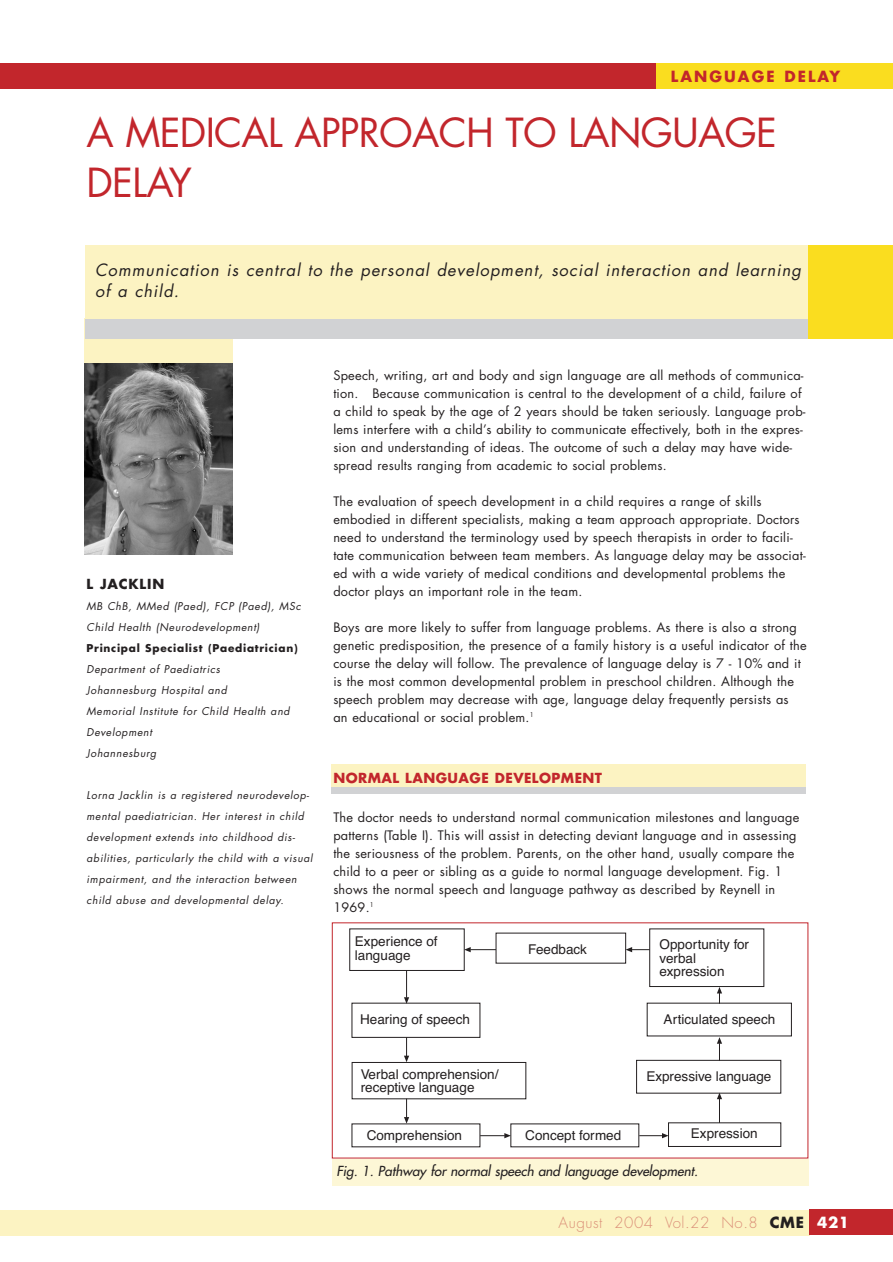
<style>
.page{position:relative;width:893px;height:1262px;background:#fff}
.page>*{position:absolute;margin:0;border:0;box-sizing:border-box;transform-origin:0 0}
.t1{font:39px/49.5px "Futura";letter-spacing:-.02em;color:#c2262c}
.t2{font:italic 16.5px/21px "Futura";letter-spacing:.06em;color:#231f20}
.t3{font:300 15px "Futura";letter-spacing:.035em;color:#db9079}
.t4{font:700 15px "Futura";letter-spacing:.135em;color:#c2262c}
.t5{font:13.5px/13.5px "Helvetica";color:#231f20}
.t6{font:italic 13.5px "Futura";color:#231f20}
.t7{font:700 13.5px "Futura";letter-spacing:.035em;color:#c2262c}
.t8{font:700 13.5px "Futura";letter-spacing:.06em;color:#231f20}
.t9{font:12.75px/18px "Futura";letter-spacing:.02em;color:#231f20}
.t10{font:italic 10.5px/21px "Futura";letter-spacing:.06em;color:#231f20}
.t11{font:700 10.5px "Futura";letter-spacing:.07em;color:#231f20}
.s1{font-weight:700;color:#231f20}
.s2{font-weight:700;color:#fff}
</style>
<div class="page">
<div style="left:331px;top:764px;width:474px;height:23px;background:#fcf3c2"></div>
<div style="left:331px;top:787px;width:474px;height:6px;background:#d1d2d4"></div>
<div style="left:84px;top:318px;width:149px;height:45px;background:#fcf3c2"></div>
<div style="left:85px;top:245px;width:723px;height:94px;background:#d1d2d4"></div>
<div style="left:85px;top:245px;width:723px;height:73px;background:#fcf3c2"></div>
<div style="left:808px;top:245px;width:84px;height:94px;background:#fadd1f"></div>
<img style="left:84px;top:363px;width:149px;height:191px">
<div style="left:0;top:63px;width:808px;height:26px;background:#c2262c"></div>
<div style="left:657px;top:63px;width:235px;height:26px;background:#fadd1f"></div>
<div style="left:636px;top:1060px;width:145px;height:33px;border:1px solid #231f20"></div>
<div style="left:352px;top:1062px;width:174px;height:37px;border:1px solid #231f20"></div>
<svg style="left:404px;top:1037px;width:5px;height:25px"></svg>
<svg style="left:404px;top:1098px;width:5px;height:25px"></svg>
<svg style="left:480px;top:1133px;width:31px;height:5px"></svg>
<svg style="left:639px;top:1133px;width:29px;height:5px"></svg>
<svg style="left:716px;top:1092px;width:6px;height:30px"></svg>
<svg style="left:716px;top:1037px;width:6px;height:23px"></svg>
<svg style="left:349px;top:928px;width:415px;height:75px"></svg>
<div style="left:332px;top:1158px;width:476px;height:27px;background:#fdf7d6"></div>
<div style="left:0;top:1209px;width:809px;height:26px;background:#fcf3c2"></div>
<div style="left:809px;top:1209px;width:83px;height:26px;background:#c2262c"></div>
<p class="t4" style="left:671px;top:70px;width:171px">LANGUAGE DELAY</p>
<h1 class="t1" style="left:87px;top:111px;width:691px">A MEDICAL APPROACH TO LANGUAGE<br>DELAY</h1>
<p class="t2" style="left:95px;top:261px;width:707px">Communication is central to the personal development, social interaction and learning of a child.</p>
<p class="t8" style="left:87px;top:577px;width:79px">L JACKLIN</p>
<p class="t10" style="left:87px;top:596px;width:216px">MB ChB, MMed (Paed), FCP (Paed), MSc<br>Child Health (Neurodevelopment)</p>
<p class="t11" style="left:87px;top:643px;width:212px">Principal Specialist (Paediatrician)</p>
<p class="t10" style="left:87px;top:659px;width:204px">Department of Paediatrics<br>Johannesburg Hospital and<br>Memorial Institute for Child Health and<br>Development<br>Johannesburg</p>
<p class="t10" style="left:87px;top:785px;width:227px">Lorna Jacklin is a registered neurodevelop&shy;mental paediatrician. Her interest in child development extends into childhood dis&shy;abilities, particularly the child with a visual impairment, and the interaction between child abuse and developmental delay.</p>
<p class="t9" style="left:333px;top:367px;width:473px">Speech, writing, art and body and sign language are all methods of communica&shy;tion. Because communication is central to the development of a child, failure of a child to speak by the age of 2 years should be taken seriously. Language prob&shy;lems interfere with a child’s ability to communicate effectively, both in the expres&shy;sion and understanding of ideas. The outcome of such a delay may have wide&shy;spread results ranging from academic to social problems.</p>
<p class="t9" style="left:333px;top:493px;width:474px">The evaluation of speech development in a child requires a range of skills embodied in different specialists, making a team approach appropriate. Doctors need to understand the terminology used by speech therapists in order to facili&shy;tate communication between team members. As language delay may be associat&shy;ed with a wide variety of medical conditions and developmental problems the doctor plays an important role in the team.</p>
<p class="t9" style="left:333px;top:619px;width:475px">Boys are more likely to suffer from language problems. As there is also a strong genetic predisposition, the presence of a family history is a useful indicator of the course the delay will follow. The prevalence of language delay is 7 - 10% and it is the most common developmental problem in preschool children. Although the speech problem may decrease with age, language delay frequently persists as<br>an educational or social problem.<sup>1</sup></p>
<p class="t7" style="left:333px;top:771px;width:270px">NORMAL LANGUAGE DEVELOPMENT</p>
<p class="t9" style="left:333px;top:809px;width:467px">The doctor needs to understand normal communication milestones and language patterns (Table I). This will assist in detecting deviant language and in assessing the seriousness of the problem. Parents, on the other hand, usually compare the child to a peer or sibling as a guide to normal language development. Fig. 1 shows the normal speech and language pathway as described by Reynell in 1969.<sup>1</sup></p>
<p class="t5" style="left:355px;top:936px;width:84px">Experience of language</p>
<p class="t5" style="left:528px;top:943px;width:60px">Feedback</p>
<p class="t5" style="left:659px;top:939px;width:91px">Opportunity for verbal expression</p>
<p class="t5" style="left:360px;top:1013px;width:111px">Hearing of speech</p>
<p class="t5" style="left:663px;top:1013px;width:113px">Articulated speech</p>
<p class="t5" style="left:361px;top:1068px;width:139px">Verbal comprehension/ receptive language</p>
<p class="t5" style="left:367px;top:1129px;width:97px">Comprehension</p>
<p class="t5" style="left:525px;top:1129px;width:97px">Concept formed</p>
<p class="t6" style="left:336px;top:1164px;width:363px">Fig. 1. Pathway for normal speech and language development.</p>
<p class="t3" style="left:558px;top:1215px;width:292px">August 2004 Vol.22 No.8 <span class="s1">CME</span> <span class="s2">421</span></p>
<p class="t5" style="left:646px;top:1070px;width:126px">Expressive language</p>
<p class="t5" style="left:691px;top:1127px;width:68px">Expression</p>
</div>
